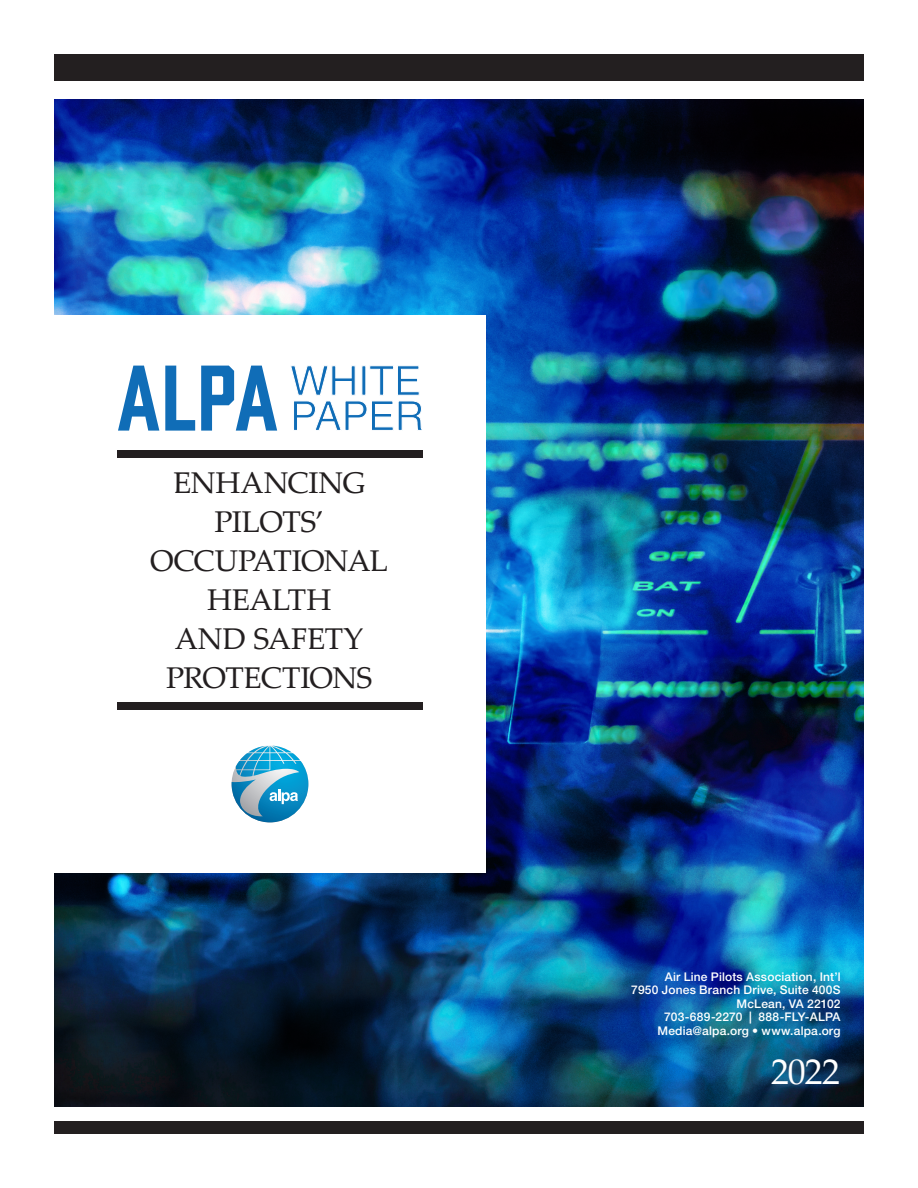
<style>
.page{position:relative;width:918px;height:1188px;background:#fff}
.page>*{position:absolute;margin:0;border:0;box-sizing:border-box;transform-origin:0 0}
.t1{font:36px "Palatino Linotype";color:#fff}
.t2{font:30px/39px "Palatino Linotype";letter-spacing:-.02em;color:#231f20;text-align:center}
.t3{font:500 12px/13.5px "Helvetica Neue LT Std";letter-spacing:.015em;color:#fff;text-align:right}
</style>
<div class="page">
<img style="left:54px;top:99px;width:810px;height:1008px">
<div style="left:54px;top:315px;width:432px;height:558px;background:#fff"></div>
<svg style="left:232px;top:746px;width:76px;height:76px"></svg>
<svg style="left:118px;top:366px;width:159px;height:65px"></svg>
<svg style="left:291px;top:365px;width:131px;height:65px"></svg>
<div style="left:117px;top:450px;width:306px;height:8px;background:#231f20"></div>
<div style="left:117px;top:702px;width:306px;height:8px;background:#231f20"></div>
<div style="left:54px;top:54px;width:810px;height:27px;background:#231f20"></div>
<div style="left:54px;top:1121px;width:810px;height:13px;background:#231f20"></div>
<h2 class="t2" style="left:150px;top:462px;width:240px">ENHANCING<br>PILOTS’<br>OCCUPATIONAL<br>HEALTH<br>AND SAFETY<br>PROTECTIONS</h2>
<p class="t3" style="left:631px;top:970px;width:211px">Air Line Pilots Association, Int’l<br>7950 Jones Branch Drive, Suite 400S<br>McLean, VA 22102<br>703-689-2270 | 888-FLY-ALPA<br>Media@alpa.org • www.alpa.org</p>
<h1 class="t1" style="left:771px;top:1046px;width:71px">2022</h1>
</div>
